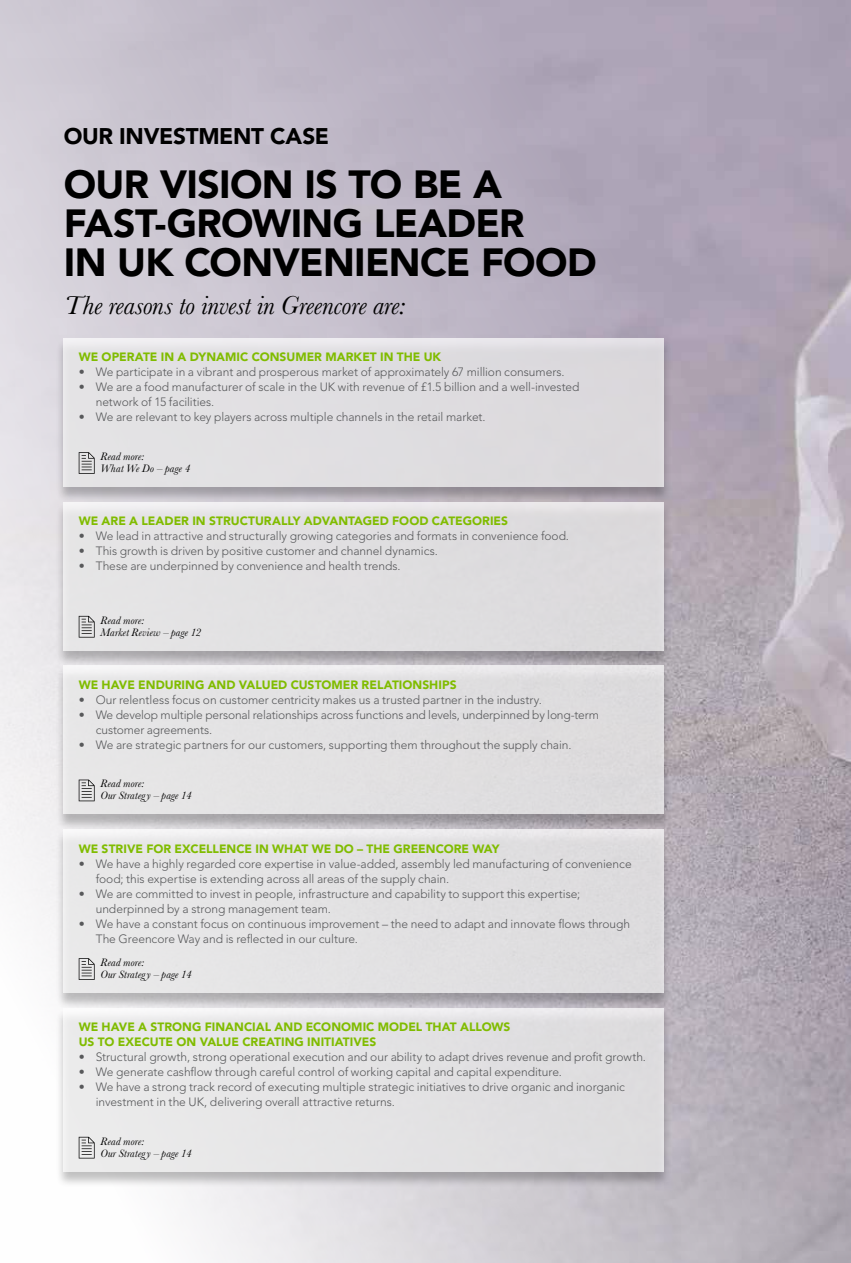
<style>
.page{position:relative;width:851px;height:1263px;background:#fff}
.page>*{position:absolute;margin:0;border:0;box-sizing:border-box;transform-origin:0 0}
.t1{font:900 39px/39px "Avenir LT Std";letter-spacing:-.015em;color:#000}
.t2{font:italic 27px "Baskerville MT Std";letter-spacing:-.01em;color:#000}
.t3{font:900 22.5px "Avenir LT Std";letter-spacing:-.015em;color:#000}
.t4{font:300 12px/15px "Avenir LT Std";letter-spacing:-.005em;color:#58595b}
.t5{font:900 12px/15px "Avenir LT Std";color:#80bc00}
.t6{font:italic 11.25px/12px "Baskerville MT Std";letter-spacing:.015em;color:#000}
</style>
<div class="page">
<img style="left:0;top:0;width:850px;height:1263px">
<div style="left:56px;top:338px;width:616px;height:166px;background:#000;opacity:.24"></div>
<div style="left:64px;top:338px;width:600px;height:149px;background:#e0dee1"></div>
<div style="left:56px;top:502px;width:616px;height:165px;background:#000;opacity:.24"></div>
<div style="left:64px;top:502px;width:600px;height:149px;background:#e1dfe1"></div>
<div style="left:56px;top:666px;width:616px;height:165px;background:#000;opacity:.24"></div>
<div style="left:64px;top:665px;width:600px;height:149px;background:#e2e1e2"></div>
<div style="left:56px;top:829px;width:616px;height:181px;background:#000;opacity:.24"></div>
<div style="left:64px;top:829px;width:600px;height:164px;background:#e3e2e3"></div>
<div style="left:56px;top:1008px;width:616px;height:180px;background:#000;opacity:.24"></div>
<div style="left:64px;top:1008px;width:600px;height:163px;background:#e5e4e5"></div>
<svg style="left:79px;top:452px;width:16px;height:22px"></svg>
<svg style="left:79px;top:616px;width:16px;height:21px"></svg>
<svg style="left:79px;top:780px;width:16px;height:21px"></svg>
<svg style="left:79px;top:958px;width:16px;height:22px"></svg>
<svg style="left:79px;top:1137px;width:16px;height:21px"></svg>
<h3 class="t3" style="left:64px;top:122px;width:267px">OUR INVESTMENT CASE</h3>
<h1 class="t1" style="left:64px;top:164px;width:534px">OUR VISION IS TO BE A<br>FAST-GROWING LEADER<br>IN UK CONVENIENCE FOOD</h1>
<h2 class="t2" style="left:64px;top:290px;width:342px">The reasons to invest in Greencore are:</h2>
<p class="t5" style="left:79px;top:350px;width:364px">WE OPERATE IN A DYNAMIC CONSUMER MARKET IN THE UK</p>
<p class="t4" style="left:79px;top:365px;width:487px">• We participate in a vibrant and prosperous market of approximately 67 million consumers.</p>
<p class="t4" style="left:96px;top:380px;width:485px;text-indent:-17px">• We are a food manufacturer of scale in the UK with revenue of £1.5 billion and a well-invested network of 15 facilities.</p>
<p class="t4" style="left:79px;top:410px;width:408px">• We are relevant to key players across multiple channels in the retail market.</p>
<p class="t6" style="left:100px;top:450px;width:91px">Read more:<br>What We Do – page 4</p>
<p class="t5" style="left:79px;top:513px;width:431px">WE ARE A LEADER IN STRUCTURALLY ADVANTAGED FOOD CATEGORIES</p>
<p class="t4" style="left:79px;top:529px;width:491px">• We lead in attractive and structurally growing categories and formats in convenience food.</p>
<p class="t4" style="left:79px;top:544px;width:360px">• This growth is driven by positive customer and channel dynamics.</p>
<p class="t4" style="left:79px;top:559px;width:323px">• These are underpinned by convenience and health trends.</p>
<p class="t6" style="left:100px;top:614px;width:103px">Read more:<br>Market Review – page 12</p>
<p class="t5" style="left:79px;top:677px;width:379px">WE HAVE ENDURING AND VALUED CUSTOMER RELATIONSHIPS</p>
<p class="t4" style="left:79px;top:692px;width:464px">• Our relentless focus on customer centricity makes us a trusted partner in the industry.</p>
<p class="t4" style="left:96px;top:707px;width:504px;text-indent:-17px">• We develop multiple personal relationships across functions and levels, underpinned by long-term customer agreements.</p>
<p class="t4" style="left:79px;top:737px;width:494px">• We are strategic partners for our customers, supporting them throughout the supply chain.</p>
<p class="t6" style="left:100px;top:778px;width:93px">Read more:<br>Our Strategy – page 14</p>
<p class="t5" style="left:79px;top:841px;width:422px">WE STRIVE FOR EXCELLENCE IN WHAT WE DO – THE GREENCORE WAY</p>
<p class="t4" style="left:96px;top:856px;width:537px;text-indent:-17px">• We have a highly regarded core expertise in value-added, assembly led manufacturing of convenience food; this expertise is extending across all areas of the supply chain.</p>
<p class="t4" style="left:96px;top:886px;width:486px;text-indent:-17px">• We are committed to invest in people, infrastructure and capability to support this expertise; underpinned by a strong management team.</p>
<p class="t4" style="left:96px;top:916px;width:536px;text-indent:-17px">• We have a constant focus on continuous improvement – the need to adapt and innovate flows through<br>The Greencore Way and is reflected in our culture.</p>
<p class="t6" style="left:100px;top:956px;width:93px">Read more:<br>Our Strategy – page 14</p>
<p class="t5" style="left:79px;top:1019px;width:433px">WE HAVE A STRONG FINANCIAL AND ECONOMIC MODEL THAT ALLOWS<br>US TO EXECUTE ON VALUE CREATING INITIATIVES</p>
<p class="t4" style="left:79px;top:1049px;width:568px">• Structural growth, strong operational execution and our ability to adapt drives revenue and profit growth.</p>
<p class="t4" style="left:79px;top:1064px;width:484px">• We generate cashflow through careful control of working capital and capital expenditure.</p>
<p class="t4" style="left:96px;top:1079px;width:530px;text-indent:-17px">• We have a strong track record of executing multiple strategic initiatives to drive organic and inorganic investment in the UK, delivering overall attractive returns.</p>
<p class="t6" style="left:100px;top:1135px;width:93px">Read more:<br>Our Strategy – page 14</p>
</div>
